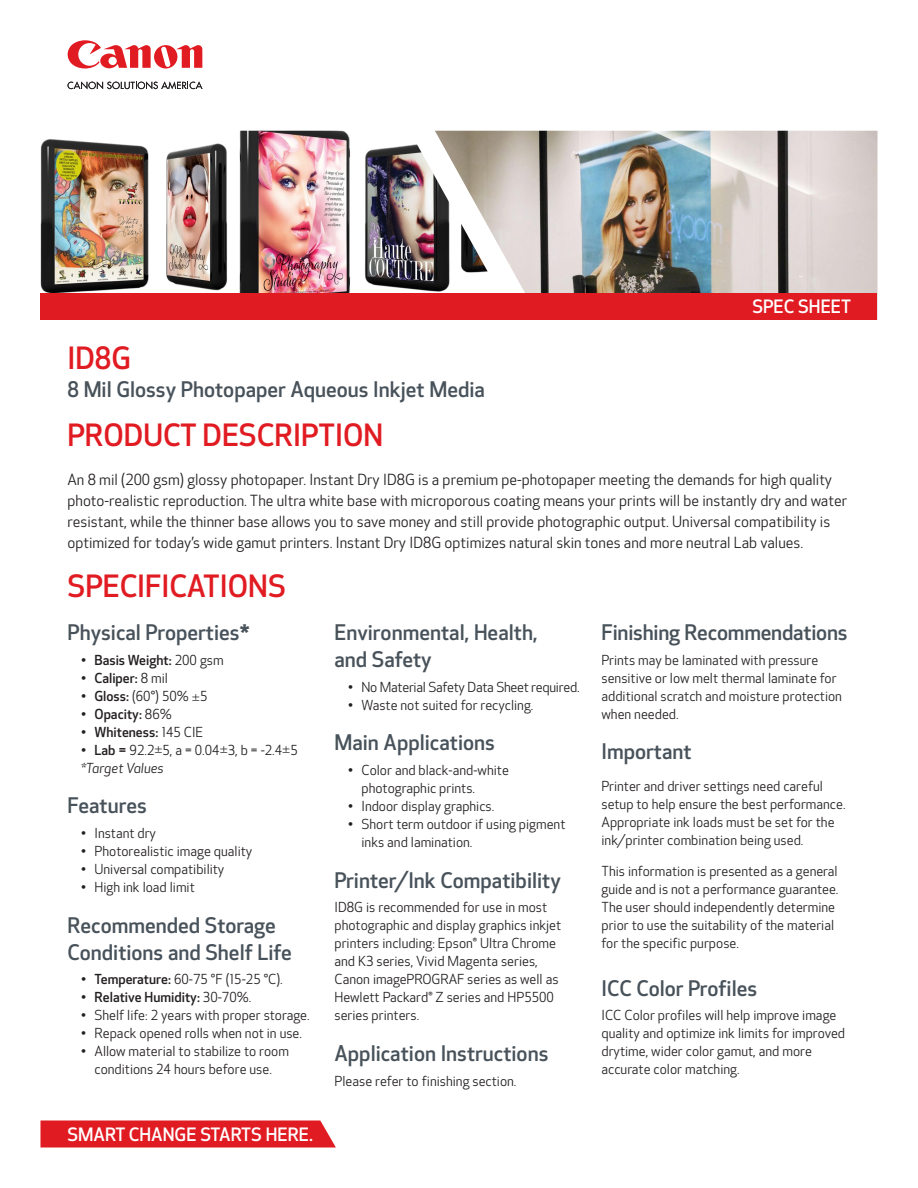
<style>
.page{position:relative;width:918px;height:1188px;background:#fff}
.page>*{position:absolute;margin:0;border:0;box-sizing:border-box;transform-origin:0 0}
._1st_Header{font:500 30px "Optic Sans 301";color:#e11b22}
._2nd_Header{font:500 21px/27px "Optic Sans 301";color:#48525a}
.Sub_Header{font:500 21px "Optic Sans 301";color:#48525a}
.Smart_Change_Starts{font:500 18px "Optic Sans 301";color:#fff}
.Body_Copy{font:15px/21px "Optic Sans 201";color:#231f20}
._1st_Bullet{font:13.5px/18px "Optic Sans 201";color:#231f20}
._2nd_Header-2{font:13.5px/18px "Optic Sans 201";color:#231f20}
.t1{font:500 13.5px "Optic Sans 301";color:#231f20}
._1st_Bullet-2{font:13.5px "Optic Sans 201";letter-spacing:-.02em;color:#231f20}
._1st_Bullet-3{font:italic 13.5px "Optic Sans 202";color:#231f20}
.s1{font-family:"Optic Sans 201";font-weight:400}
.s2{font-family:"Optic Sans 301";font-weight:500}
.s3{font-family:"Akzidenz Grotesk";font-weight:300}
</style>
<div class="page">
<img style="left:509px;top:131px;width:369px;height:162px">
<img style="left:40px;top:131px;width:469px;height:162px">
<svg style="left:68px;top:81px;width:134px;height:8px"></svg>
<svg style="left:68px;top:40px;width:134px;height:29px"></svg>
<div style="left:40px;top:293px;width:838px;height:27px;background:#e11b22"></div>
<svg style="left:40px;top:1120px;width:296px;height:28px;background:#e2292f"></svg>
<p class="_1st_Header" style="left:68px;top:341px;width:65px">ID8G</p>
<p class="Sub_Header" style="left:68px;top:377px;width:419px">8 Mil Glossy Photopaper Aqueous Inkjet Media</p>
<p class="_1st_Header" style="left:68px;top:418px;width:317px">PRODUCT DESCRIPTION</p>
<p class="Smart_Change_Starts" style="left:752px;top:296px;width:100px">SPEC SHEET</p>
<p class="Body_Copy" style="left:68px;top:469px;width:781px">An 8 mil (200 gsm) glossy photopaper. Instant Dry ID8G is a premium pe-photopaper meeting the demands for high quality photo-realistic reproduction. The ultra white base with microporous coating means your prints will be instantly dry and water resistant, while the thinner base allows you to save money and still provide photographic output. Universal compatibility is optimized for today’s wide gamut printers. Instant Dry ID8G optimizes natural skin tones and more neutral Lab values.</p>
<p class="_1st_Header" style="left:68px;top:569px;width:220px">SPECIFICATIONS</p>
<p class="_2nd_Header" style="left:68px;top:620px;width:184px">Physical Properties*</p>
<p class="t1" style="left:81px;top:652px;width:144px">• Basis Weight: <span class="s1">200 gsm</span></p>
<p class="t1" style="left:81px;top:670px;width:88px">• Caliper: <span class="s1">8 mil</span></p>
<p class="_1st_Bullet" style="left:81px;top:687px;width:128px"><span class="s2">• Gloss:</span> (60°) 50% <span class="s3">±</span>5</p>
<p class="t1" style="left:81px;top:706px;width:92px">• Opacity: <span class="s1">86%</span></p>
<p class="t1" style="left:81px;top:724px;width:124px">• Whiteness: <span class="s1">145 CIE</span></p>
<p class="_1st_Bullet" style="left:81px;top:741px;width:218px"><span class="s2">• Lab =</span> 92.2<span class="s3">±</span>5, a = 0.04<span class="s3">±</span>3, b = -2.4<span class="s3">±</span>5</p>
<p class="_1st_Bullet-3" style="left:81px;top:760px;width:84px">*Target Values</p>
<p class="_2nd_Header" style="left:68px;top:793px;width:81px">Features</p>
<p class="_1st_Bullet" style="left:81px;top:825px;width:77px">• Instant dry</p>
<p class="_1st_Bullet" style="left:81px;top:843px;width:173px">• Photorealistic image quality</p>
<p class="_1st_Bullet" style="left:81px;top:861px;width:145px">• Universal compatibility</p>
<p class="_1st_Bullet" style="left:81px;top:879px;width:115px">• High ink load limit</p>
<p class="_2nd_Header" style="left:68px;top:912px;width:226px">Recommended Storage<br>Conditions and Shelf Life</p>
<p class="_1st_Bullet" style="left:81px;top:971px;width:203px"><span class="s2">• Temperature:</span> 60-75 °F (15-25 °C).</p>
<p class="t1" style="left:81px;top:990px;width:172px">• Relative Humidity: <span class="s1">30-70%.</span></p>
<p class="_1st_Bullet" style="left:81px;top:1007px;width:230px">• Shelf life: 2 years with proper storage.</p>
<p class="_1st_Bullet" style="left:81px;top:1025px;width:223px">• Repack opened rolls when not in use.</p>
<p class="_1st_Bullet" style="left:81px;top:1043px;width:210px;text-align:center">• Allow material to stabilize to room conditions 24 hours before use.</p>
<p class="Smart_Change_Starts" style="left:68px;top:1124px;width:247px">SMART CHANGE STARTS HERE.</p>
<p class="_2nd_Header" style="left:334px;top:620px;width:205px">Environmental, Health, and Safety</p>
<p class="_1st_Bullet-2" style="left:348px;top:679px;width:233px">• No Material Safety Data Sheet required.</p>
<p class="_1st_Bullet" style="left:348px;top:696px;width:187px">• Waste not suited for recycling.</p>
<p class="_2nd_Header" style="left:334px;top:730px;width:162px">Main Applications</p>
<p class="_1st_Bullet" style="left:362px;top:762px;width:149px;text-indent:-14px">• Color and black-and-white photographic prints.</p>
<p class="_1st_Bullet" style="left:348px;top:798px;width:148px">• Indoor display graphics.</p>
<p class="_1st_Bullet" style="left:362px;top:816px;width:205px;text-indent:-14px">• Short term outdoor if using pigment inks and lamination.</p>
<p class="_2nd_Header" style="left:334px;top:867px;width:228px">Printer/Ink Compatibility</p>
<p class="_1st_Bullet" style="left:334px;top:899px;width:228px">ID8G is recommended for use in most photographic and display graphics inkjet printers including: Epson® Ultra Chrome and K3 series, Vivid Magenta series, Canon imagePROGRAF series as well as Hewlett Packard® Z series and HP5500 series printers.</p>
<p class="_2nd_Header" style="left:334px;top:1040px;width:215px">Application Instructions</p>
<p class="_1st_Bullet" style="left:334px;top:1072px;width:183px">Please refer to finishing section.</p>
<p class="_2nd_Header" style="left:602px;top:620px;width:248px">Finishing Recommendations</p>
<p class="_1st_Bullet" style="left:602px;top:651px;width:242px">Prints may be laminated with pressure sensitive or low melt thermal laminate for additional scratch and moisture protection when needed.</p>
<p class="_2nd_Header" style="left:602px;top:739px;width:92px">Important</p>
<p class="_2nd_Header-2" style="left:602px;top:777px;width:246px">Printer and driver settings need careful setup to help ensure the best performance.<br>Appropriate ink loads must be set for the ink/printer combination being used.</p>
<p class="_2nd_Header-2" style="left:602px;top:863px;width:239px">This information is presented as a general guide and is not a performance guarantee.<br>The user should independently determine prior to use the suitability of the material for the specific purpose.</p>
<p class="_2nd_Header" style="left:602px;top:975px;width:157px">ICC Color Profiles</p>
<p class="_1st_Bullet" style="left:602px;top:1007px;width:245px">ICC Color profiles will help improve image quality and optimize ink limits for improved drytime, wider color gamut, and more accurate color matching.</p>
</div>
